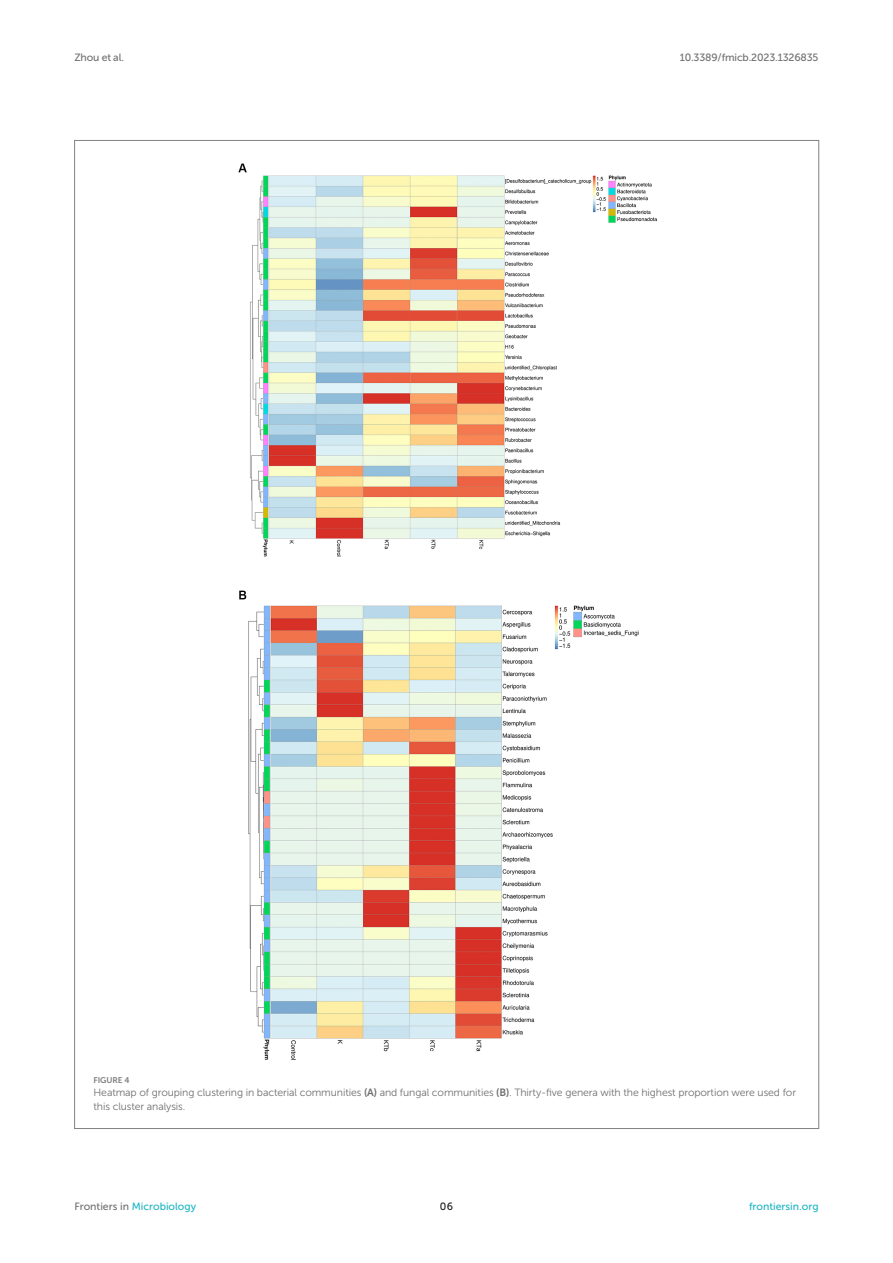
<style>
.page{position:relative;width:893px;height:1263px;background:#fff}
.page>*{position:absolute;margin:0;border:0;box-sizing:border-box;transform-origin:0 0}
.FIG_LEG{font:10.5px/13.5px "Museo Sans 300";letter-spacing:-.01em;color:#706f70}
.t1{font:10.5px "Museo Sans 500";color:#1db5c3}
.t2{font:10.5px "Museo Sans 500";letter-spacing:-.015em;color:#706f70}
.t3{font:10.5px "Museo Sans 500";color:#1b1c1b}
.FIG_HD{font:8.25px "Museo Sans 700";letter-spacing:-.01em;color:#7e7f7f}
.s1{font-family:"Museo Sans 700"}
.s2{color:#706f70}
</style>
<div class="page">
<img style="left:238px;top:163px;width:419px;height:897px">
<p class="t2" style="left:74px;top:51px;width:51px">Zhou et al.</p>
<p class="t2" style="left:680px;top:51px;width:140px">10.3389/fmicb.2023.1326835</p>
<p class="FIG_HD" style="left:94px;top:1075px;width:37px">FIGURE 4</p>
<p class="FIG_LEG" style="left:94px;top:1086px;width:704px">Heatmap of grouping clustering in bacterial communities <span class="s1">(A)</span> and fungal communities <span class="s1">(B)</span>. Thirty-five genera with the highest proportion were used for this cluster analysis.</p>
<p class="t1" style="left:74px;top:1200px;width:123px"><span class="s2">Frontiers in</span> Microbiology</p>
<p class="t3" style="left:440px;top:1200px;width:15px">06</p>
<p class="t1" style="left:749px;top:1200px;width:71px">frontiersin.org</p>
</div>
